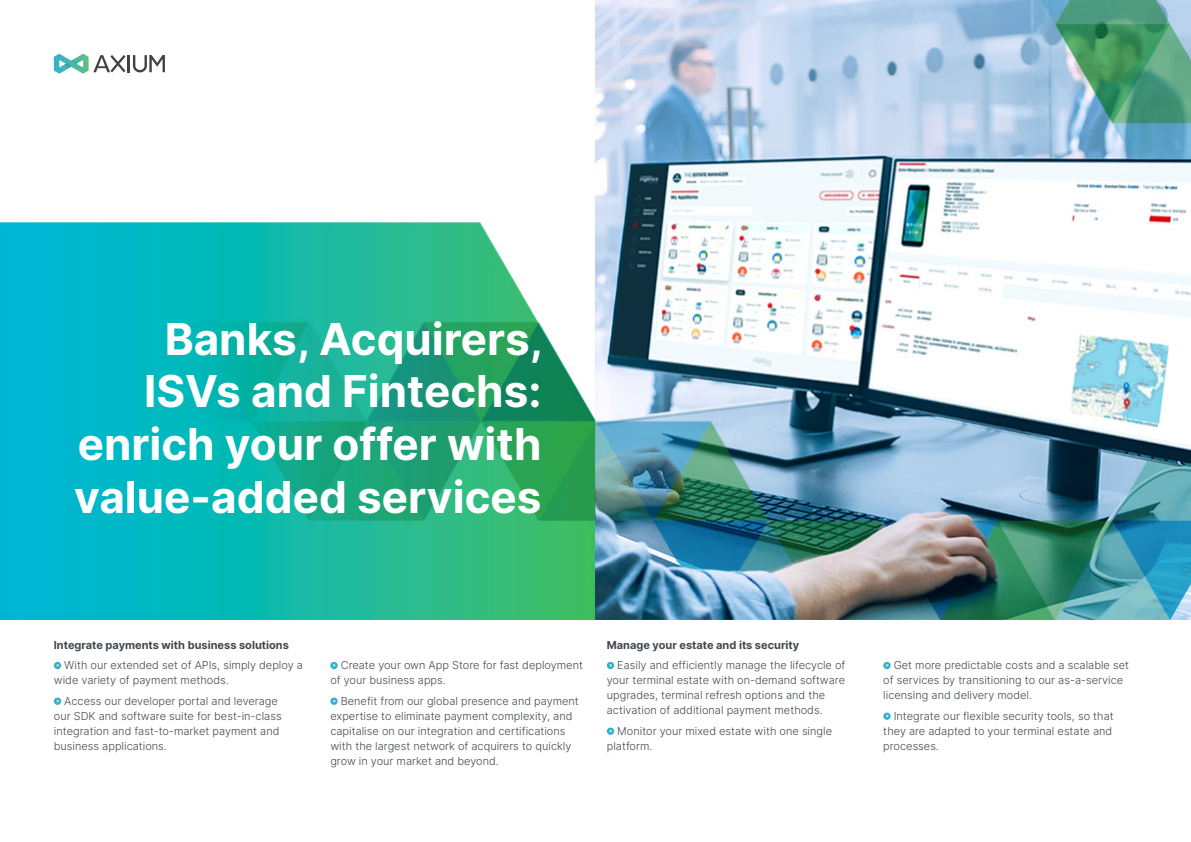
<style>
.page{position:relative;width:1191px;height:842px;background:#fff}
.page>*{position:absolute;margin:0;border:0;box-sizing:border-box;transform-origin:0 0}
.TITRE_68{font:700 44px/52.8px "Inter";color:#fff;text-align:right}
.Texte_11{font:300 11px/15px "Inter";color:#414950}
.Texte_11-2{font:700 11px "Inter";color:#414950}
</style>
<div class="page">
<img style="left:0;top:0;width:1191px;height:619px">
<svg style="left:54px;top:54px;width:111px;height:20px"></svg>
<svg style="left:54px;top:662px;width:7px;height:7px"></svg>
<svg style="left:54px;top:697px;width:7px;height:8px"></svg>
<svg style="left:330px;top:662px;width:8px;height:7px"></svg>
<svg style="left:330px;top:697px;width:8px;height:8px"></svg>
<svg style="left:607px;top:662px;width:7px;height:7px"></svg>
<svg style="left:607px;top:727px;width:7px;height:8px"></svg>
<svg style="left:883px;top:662px;width:7px;height:7px"></svg>
<svg style="left:883px;top:712px;width:7px;height:8px"></svg>
<p class="TITRE_68" style="left:74px;top:311px;width:470px">Banks, Acquirers,<br>ISVs and Fintechs: enrich your offer with value-added services</p>
<p class="Texte_11-2" style="left:54px;top:636px;width:236px">Integrate payments with business solutions</p>
<p class="Texte_11" style="left:54px;top:657px;width:251px;text-indent:10px">With our extended set of APIs, simply deploy a wide variety of payment methods.</p>
<p class="Texte_11" style="left:54px;top:693px;width:229px;text-indent:10px">Access our developer portal and leverage our SDK and software suite for best-in-class integration and fast-to-market payment and business applications.</p>
<p class="Texte_11" style="left:330px;top:657px;width:254px;text-indent:10px">Create your own App Store for fast deployment of your business apps.</p>
<p class="Texte_11" style="left:330px;top:693px;width:250px;text-indent:10px">Benefit from our global presence and payment expertise to eliminate payment complexity, and capitalise on our integration and certifications with the largest network of acquirers to quickly grow in your market and beyond.</p>
<p class="Texte_11-2" style="left:607px;top:636px;width:194px">Manage your estate and its security</p>
<p class="Texte_11" style="left:607px;top:657px;width:240px;text-indent:10px">Easily and efficiently manage the lifecycle of your terminal estate with on-demand software upgrades, terminal refresh options and the activation of additional payment methods.</p>
<p class="Texte_11" style="left:607px;top:723px;width:227px;text-indent:10px">Monitor your mixed estate with one single platform.</p>
<p class="Texte_11" style="left:883px;top:657px;width:247px;text-indent:10px">Get more predictable costs and a scalable set of services by transitioning to our as-a-service licensing and delivery model.</p>
<p class="Texte_11" style="left:883px;top:708px;width:232px;text-indent:10px">Integrate our flexible security tools, so that they are adapted to your terminal estate and processes.</p>
</div>
